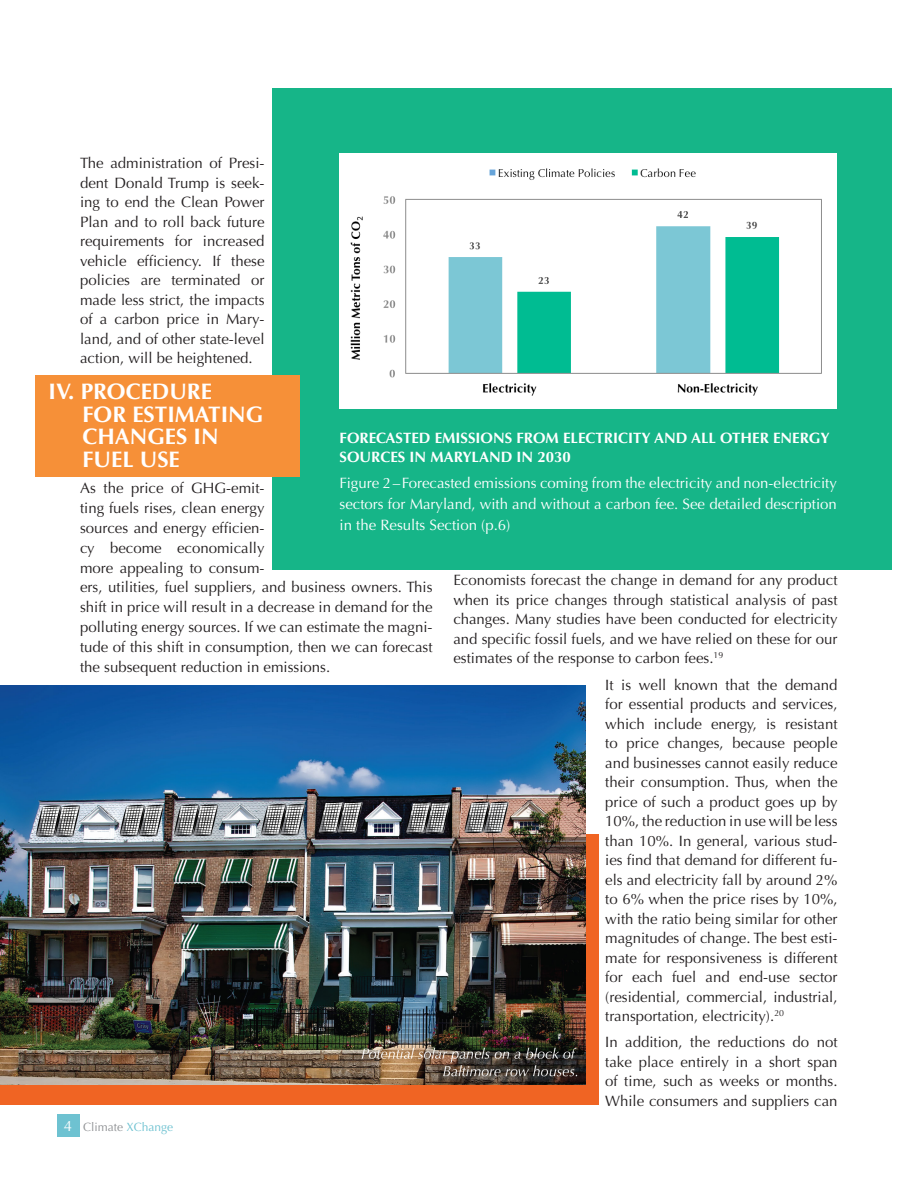
<style>
.page{position:relative;width:918px;height:1188px;background:#fff}
.page>*{position:absolute;margin:0;border:0;box-sizing:border-box;transform-origin:0 0}
.Section_Header{font:700 22.5px "Optima";color:#fff}
.Body_Text{font:15px/19.5px "Optima";color:#231f20;text-align:justify}
.Body_Text-2{font:15px/21px "Optima";color:#fff;text-align:justify}
.t1{font:700 15px/19.5px "Optima";color:#fff}
.t2{font:12px "Optima";color:#8f9194}
.s1{font-size:15px;color:#fff}
.s2{color:#6ec2d1}
</style>
<div class="page">
<div style="left:57px;top:1115px;width:23px;height:22px;background:#6ec2d1"></div>
<div style="left:272px;top:88px;width:620px;height:482px;background:#16b588"></div>
<div style="left:0;top:835px;width:598px;height:270px;background:#f06423"></div>
<div style="left:36px;top:375px;width:264px;height:102px;background:#f69038"></div>
<img style="left:340px;top:153px;width:497px;height:256px">
<img style="left:0;top:686px;width:585px;height:398px">
<img style="left:361px;top:1046px;width:217px;height:34px">
<p class="Body_Text" style="left:80px;top:154px;width:186px">The administration of Presi&shy;dent Donald Trump is seek&shy;ing to end the Clean Power Plan and to roll back future requirements for increased vehicle efficiency. If these policies are terminated or made less strict, the impacts of a carbon price in Mary&shy;land, and of other state-level action, will be heightened.</p>
<p class="Section_Header" style="left:49px;top:379px;width:165px">IV. PROCEDURE</p>
<p class="Section_Header" style="left:82px;top:401px;width:182px">FOR ESTIMATING</p>
<p class="Section_Header" style="left:82px;top:424px;width:138px">CHANGES IN</p>
<p class="Section_Header" style="left:82px;top:446px;width:99px">FUEL USE</p>
<p class="Body_Text" style="left:80px;top:479px;width:354px;text-align:left">As the price of GHG-emit-<br>ting fuels rises, clean energy<br>sources and energy efficien-<br>cy become economically<br>more appealing to consum-<br>ers, utilities, fuel suppliers, and business owners. This shift in price will result in a decrease in demand for the polluting energy sources. If we can estimate the magni&shy;tude of this shift in consumption, then we can forecast the subsequent reduction in emissions.</p>
<p class="t1" style="left:340px;top:428px;width:492px">FORECASTED EMISSIONS FROM ELECTRICITY AND ALL OTHER ENERGY<br>SOURCES IN MARYLAND IN 2030</p>
<p class="Body_Text-2" style="left:340px;top:473px;width:499px">Figure 2–Forecasted emissions coming from the electricity and non-electricity sectors for Maryland, with and without a carbon fee. See detailed description in the Results Section (p.6)</p>
<p class="Body_Text" style="left:453px;top:571px;width:386px">Economists forecast the change in demand for any product when its price changes through statistical analysis of past changes. Many studies have been conducted for electricity and specific fossil fuels, and we have relied on these for our estimates of the response to carbon fees.<sup>19</sup></p>
<p class="Body_Text" style="left:605px;top:675px;width:234px">It is well known that the demand for essential products and services, which include energy, is resistant to price changes, because people and businesses cannot easily reduce their consumption. Thus, when the price of such a product goes up by 10%, the reduction in use will be less than 10%. In general, various stud&shy;ies find that demand for different fu&shy;els and electricity fall by around 2% to 6% when the price rises by 10%, with the ratio being similar for other magnitudes of change. The best esti&shy;mate for responsiveness is different for each fuel and end-use sector (residential, commercial, industrial, transportation, electricity).<sup>20</sup></p>
<p class="Body_Text" style="left:605px;top:1033px;width:234px">In addition, the reductions do not take place entirely in a short span of time, such as weeks or months.<br>While consumers and suppliers can</p>
<p class="t2" style="left:64px;top:1120px;width:111px"><span class="s1">4</span> Climate <span class="s2">XChange</span></p>
</div>
